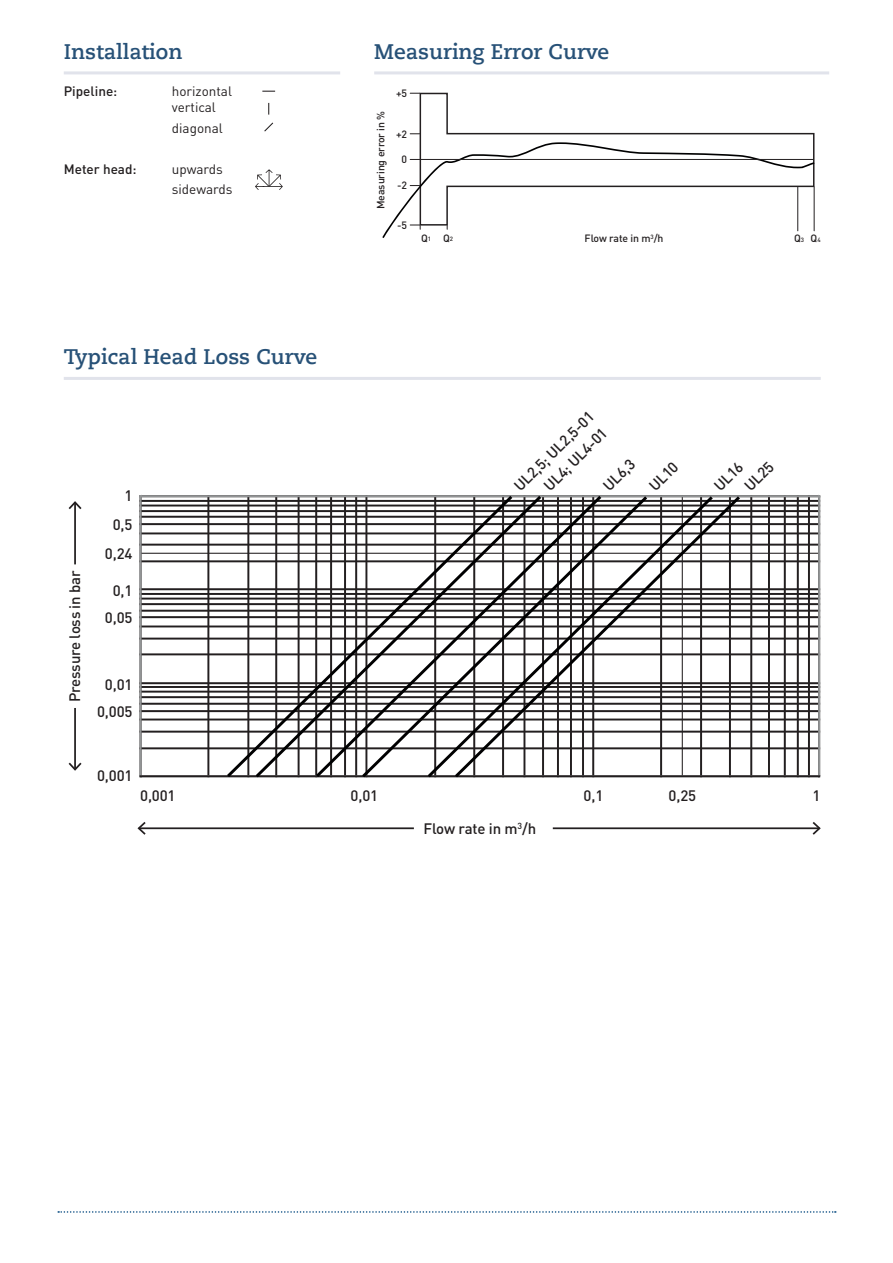
<style>
.page{position:relative;width:893px;height:1263px;background:#fff}
.page>*{position:absolute;margin:0;border:0;box-sizing:border-box;transform-origin:0 0}
.Titel_Linie-unten{font:700 21px "Caecilia Com 75";color:#275177}
.Grafiken_Text{font:500 15px "DIN Pro";letter-spacing:-.01em;color:#231f20}
.Grundtext{font:13.5px/16.2px "DIN Pro";color:#231f20}
.Grundtext-2{font:500 13.5px "DIN Pro";color:#231f20}
.Grafiken_Text-2{font:500 10.5px "DIN Pro";letter-spacing:-.01em;color:#231f20}
.s1{font-size:6.15px}
</style>
<div class="page">
<svg style="left:58px;top:1211px;width:778px;height:2px"></svg>
<hr style="left:374px;top:71px;width:455px;height:3px;background:#e1e3eb">
<hr style="left:64px;top:377px;width:757px;height:3px;background:#e1e3eb">
<svg style="left:419px;top:92px;width:396px;height:95px"></svg>
<hr style="left:814px;top:187px;width:1px;height:44px;background:#231f20">
<svg style="left:382px;top:142px;width:432px;height:96px"></svg>
<hr style="left:139px;top:827px;width:275px;height:2px;background:#231f20">
<svg style="left:137px;top:822px;width:11px;height:13px"></svg>
<hr style="left:553px;top:827px;width:266px;height:2px;background:#231f20">
<svg style="left:811px;top:822px;width:10px;height:13px"></svg>
<hr style="left:74px;top:708px;width:2px;height:61px;background:#231f20">
<svg style="left:68px;top:761px;width:14px;height:10px"></svg>
<hr style="left:74px;top:502px;width:2px;height:62px;background:#231f20">
<svg style="left:68px;top:501px;width:14px;height:10px"></svg>
<svg style="left:139px;top:494px;width:682px;height:284px"></svg>
<div style="left:140px;top:775px;width:680px;height:2px;border:1px solid #231f20"></div>
<svg style="left:224px;top:494px;width:519px;height:284px"></svg>
<hr style="left:64px;top:71px;width:276px;height:3px;background:#e1e3eb">
<svg style="left:268px;top:103px;width:1px;height:12px"></svg>
<svg style="left:264px;top:122px;width:10px;height:10px"></svg>
<svg style="left:262px;top:91px;width:13px;height:1px"></svg>
<svg style="left:255px;top:169px;width:28px;height:21px"></svg>
<p class="Titel_Linie-unten" style="left:64px;top:37px;width:120px">Installation</p>
<p class="Grundtext-2" style="left:64px;top:82px;width:55px">Pipeline:</p>
<p class="Grundtext" style="left:172px;top:83px;width:62px">horizontal vertical</p>
<p class="Grundtext" style="left:172px;top:119px;width:53px">diagonal</p>
<p class="Grundtext-2" style="left:64px;top:160px;width:74px">Meter head:</p>
<p class="Grundtext" style="left:172px;top:160px;width:53px">upwards</p>
<p class="Grundtext" style="left:172px;top:181px;width:62px">sidewards</p>
<p class="Titel_Linie-unten" style="left:64px;top:342px;width:255px">Typical Head Loss Curve</p>
<p class="Grafiken_Text" style="left:64px;top:702px;width:133px;rotate:-90deg">Pressure loss in bar</p>
<p class="Grafiken_Text" style="left:125px;top:486px;width:9px">1</p>
<p class="Grafiken_Text" style="left:113px;top:514px;width:21px">0,5</p>
<p class="Grafiken_Text" style="left:105px;top:544px;width:29px">0,24</p>
<p class="Grafiken_Text" style="left:113px;top:581px;width:21px">0,1</p>
<p class="Grafiken_Text" style="left:105px;top:607px;width:29px">0,05</p>
<p class="Grafiken_Text" style="left:105px;top:674px;width:29px">0,01</p>
<p class="Grafiken_Text" style="left:97px;top:701px;width:37px">0,005</p>
<p class="Grafiken_Text" style="left:97px;top:765px;width:37px">0,001</p>
<p class="Titel_Linie-unten" style="left:374px;top:37px;width:237px">Measuring Error Curve</p>
<p class="Grafiken_Text-2" style="left:374px;top:209px;width:100px;rotate:-90deg">Measuring error in %</p>
<p class="Grafiken_Text-2" style="left:396px;top:86px;width:13px">+5</p>
<p class="Grafiken_Text-2" style="left:396px;top:127px;width:13px">+2</p>
<p class="Grafiken_Text-2" style="left:402px;top:153px;width:7px">0</p>
<p class="Grafiken_Text-2" style="left:397px;top:178px;width:11px">-2</p>
<p class="Grafiken_Text-2" style="left:397px;top:218px;width:11px">-5</p>
<p class="Grafiken_Text-2" style="left:585px;top:231px;width:80px">Flow rate in m<sup>3</sup>/h</p>
<p class="Grafiken_Text-2" style="left:421px;top:231px;width:11px">Q<span class="s1">1</span></p>
<p class="Grafiken_Text-2" style="left:443px;top:231px;width:11px">Q<span class="s1">2</span></p>
<p class="Grafiken_Text-2" style="left:794px;top:231px;width:11px">Q<span class="s1">3</span></p>
<p class="Grafiken_Text-2" style="left:811px;top:231px;width:11px">Q<span class="s1">4</span></p>
<p class="Grafiken_Text" style="left:509px;top:481px;width:108px;rotate:-45deg">UL2,5; UL2,5-01</p>
<p class="Grafiken_Text" style="left:539px;top:481px;width:84px;rotate:-45deg">UL4; UL4-01</p>
<p class="Grafiken_Text" style="left:598px;top:481px;width:40px;rotate:-45deg">UL6,3</p>
<p class="Grafiken_Text" style="left:644px;top:481px;width:36px;rotate:-45deg">UL10</p>
<p class="Grafiken_Text" style="left:709px;top:481px;width:36px;rotate:-45deg">UL16</p>
<p class="Grafiken_Text" style="left:740px;top:481px;width:36px;rotate:-45deg">UL25</p>
<p class="Grafiken_Text" style="left:140px;top:786px;width:37px">0,001</p>
<p class="Grafiken_Text" style="left:351px;top:786px;width:29px">0,01</p>
<p class="Grafiken_Text" style="left:584px;top:786px;width:21px">0,1</p>
<p class="Grafiken_Text" style="left:669px;top:786px;width:29px">0,25</p>
<p class="Grafiken_Text" style="left:812px;top:786px;width:9px">1</p>
<p class="Grafiken_Text" style="left:423px;top:818px;width:114px">Flow rate in m<sup>3</sup>/h</p>
</div>
